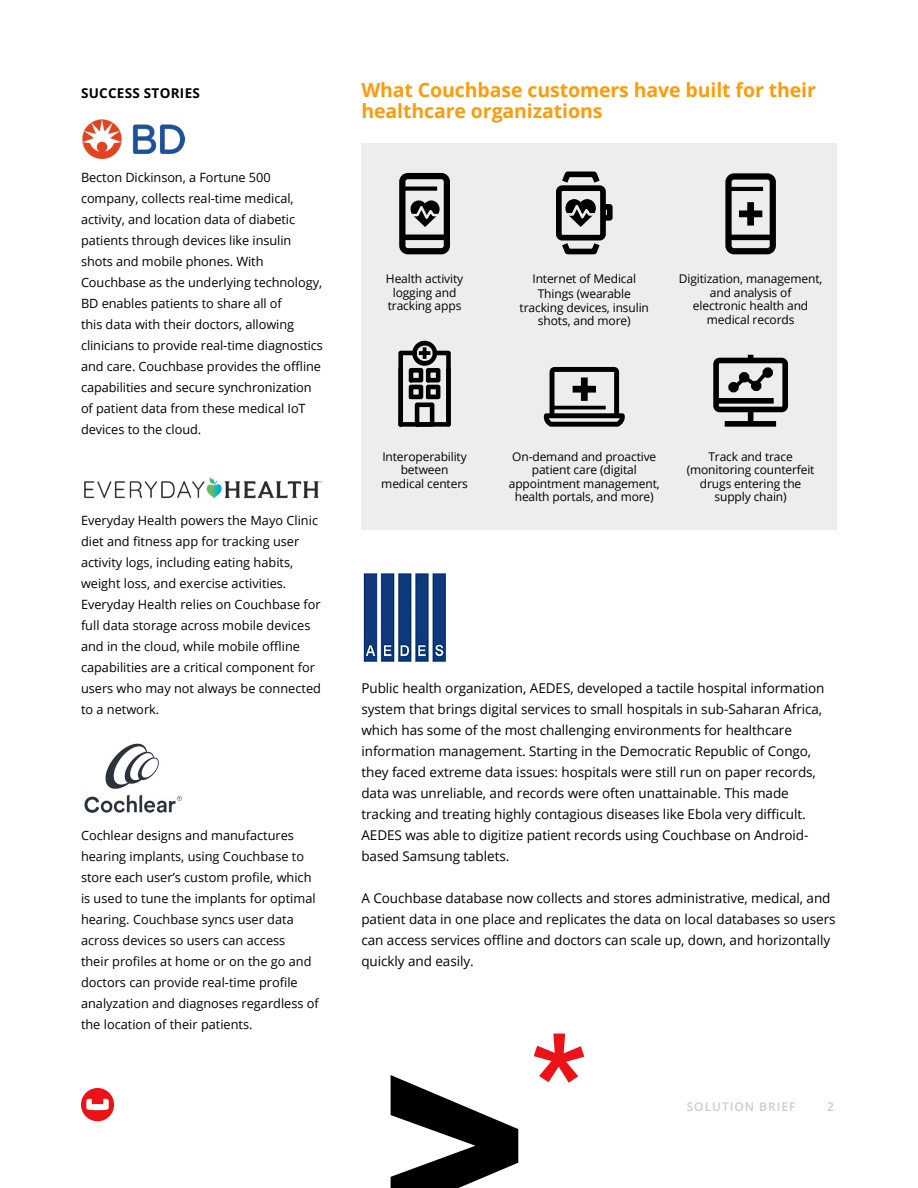
<style>
.page{position:relative;width:918px;height:1188px;background:#fff}
.page>*{position:absolute;margin:0;border:0;box-sizing:border-box;transform-origin:0 0}
.t1{font:700 19.5px/21px "Open Sans";letter-spacing:-.005em;color:#fc9c0c}
.t2{font:13.5px/21px "Open Sans";letter-spacing:-.005em;color:#000}
.t3{font:700 13.5px "Open Sans";letter-spacing:.02em;color:#000}
.t4{font:12.75px/21px "Open Sans";color:#000}
.t5{font:12px/13.5px "Open Sans";letter-spacing:-.01em;color:#000;text-align:center}
.t6{font:600 12px "Open Sans";letter-spacing:.08em;color:#ccc}
</style>
<div class="page">
<svg style="left:81px;top:1088px;width:33px;height:33px"></svg>
<div style="left:361px;top:144px;width:476px;height:386px;background:#ededed"></div>
<svg style="left:534px;top:1034px;width:50px;height:49px"></svg>
<img style="left:83px;top:119px;width:102px;height:40px">
<img style="left:84px;top:477px;width:238px;height:22px">
<img style="left:84px;top:743px;width:98px;height:70px">
<svg style="left:398px;top:340px;width:53px;height:87px"></svg>
<svg style="left:419px;top:351px;width:11px;height:4px"></svg>
<svg style="left:423px;top:347px;width:4px;height:12px"></svg>
<svg style="left:399px;top:173px;width:51px;height:81px"></svg>
<svg style="left:556px;top:171px;width:57px;height:84px"></svg>
<svg style="left:713px;top:355px;width:75px;height:72px"></svg>
<svg style="left:725px;top:173px;width:51px;height:81px"></svg>
<div style="left:739px;top:210px;width:23px;height:7px;background:#000"></div>
<div style="left:747px;top:202px;width:7px;height:24px;background:#000"></div>
<svg style="left:543px;top:367px;width:82px;height:60px"></svg>
<div style="left:573px;top:386px;width:23px;height:7px;background:#000"></div>
<div style="left:581px;top:377px;width:7px;height:24px;background:#000"></div>
<img style="left:363px;top:573px;width:83px;height:89px">
<svg style="left:391px;top:1075px;width:127px;height:113px"></svg>
<p class="t3" style="left:81px;top:84px;width:120px">SUCCESS STORIES</p>
<p class="t4" style="left:81px;top:167px;width:244px">Becton Dickinson, a Fortune 500 company, collects real-time medical, activity, and location data of diabetic patients through devices like insulin shots and mobile phones. With Couchbase as the underlying technology, BD enables patients to share all of<br>this data with their doctors, allowing clinicians to provide real-time diagnostics and care. Couchbase provides the offline capabilities and secure synchronization of patient data from these medical IoT devices to the cloud.</p>
<p class="t4" style="left:81px;top:510px;width:242px">Everyday Health powers the Mayo Clinic diet and fitness app for tracking user activity logs, including eating habits, weight loss, and exercise activities.<br>Everyday Health relies on Couchbase for full data storage across mobile devices and in the cloud, while mobile offline capabilities are a critical component for users who may not always be connected to a network.</p>
<p class="t4" style="left:81px;top:825px;width:239px">Cochlear designs and manufactures hearing implants, using Couchbase to store each user’s custom profile, which is used to tune the implants for optimal hearing. Couchbase syncs user data across devices so users can access<br>their profiles at home or on the go and doctors can provide real-time profile analyzation and diagnoses regardless of the location of their patients.</p>
<h1 class="t1" style="left:361px;top:79px;width:456px">What Couchbase customers have built for their healthcare organizations</h1>
<p class="t5" style="left:386px;top:272px;width:79px">Health activity logging and tracking apps</p>
<p class="t5" style="left:532px;top:271px;width:105px;line-height:14.9px">Internet of Medical<br>Things (wearable</p>
<p class="t5" style="left:520px;top:300px;width:131px">tracking devices, insulin shots, and more)</p>
<p class="t5" style="left:679px;top:272px;width:145px">Digitization, management, and analysis of<br>electronic health and medical records</p>
<p class="t5" style="left:381px;top:449px;width:88px">Interoperability between medical centers</p>
<p class="t5" style="left:509px;top:449px;width:152px">On-demand and proactive patient care (digital appointment management, health portals, and more)</p>
<p class="t5" style="left:687px;top:449px;width:129px">Track and trace (monitoring counterfeit drugs entering the supply chain)</p>
<p class="t2" style="left:361px;top:677px;width:465px">Public health organization, AEDES, developed a tactile hospital information system that brings digital services to small hospitals in sub-Saharan Africa, which has some of the most challenging environments for healthcare information management. Starting in the Democratic Republic of Congo, they faced extreme data issues: hospitals were still run on paper records, data was unreliable, and records were often unattainable. This made tracking and treating highly contagious diseases like Ebola very difficult.<br>AEDES was able to digitize patient records using Couchbase on Android&shy;based Samsung tablets.</p>
<p class="t2" style="left:361px;top:887px;width:476px">A Couchbase database now collects and stores administrative, medical, and patient data in one place and replicates the data on local databases so users can access services offline and doctors can scale up, down, and horizontally quickly and easily.</p>
<p class="t6" style="left:687px;top:1098px;width:110px">SOLUTION BRIEF</p>
<p class="t6" style="left:827px;top:1098px;width:8px">2</p>
</div>
